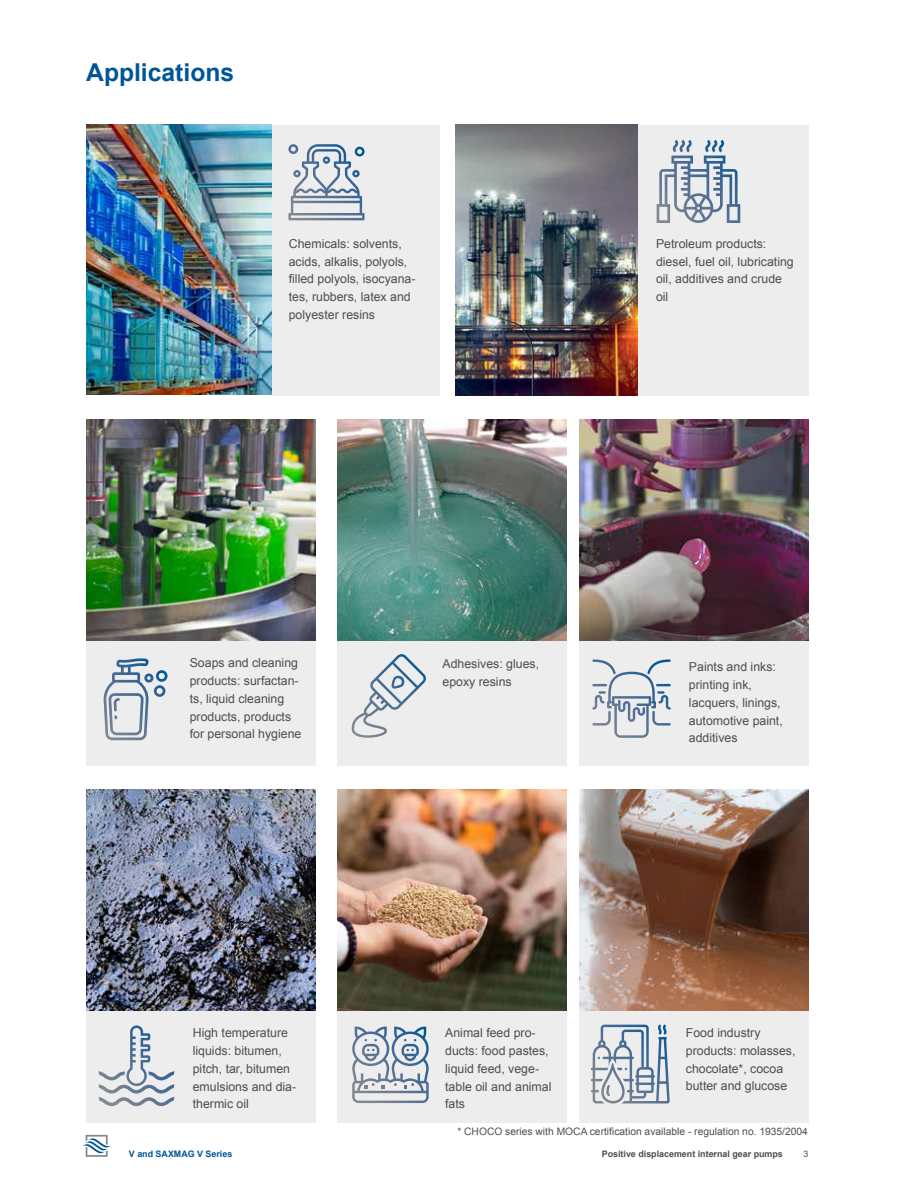
<style>
.page{position:relative;width:918px;height:1188px;background:#fff}
.page>*{position:absolute;margin:0;border:0;box-sizing:border-box;transform-origin:0 0}
.t1{font:700 24.6px "Arial";color:#005596}
.t2{font:12.3px/17.9px "Arial";color:#4d4d4f}
.t3{font:10.35px "Arial";color:#4d4d4f}
.t4{font:700 8.85px "Arial";color:#4d4d4f}
.t5{font:700 8.85px "Arial";color:#005596}
.t6{font:8.85px "Arial";color:#4d4d4f}
</style>
<div class="page">
<div style="left:338px;top:535px;width:229px;height:230px;background:#ededee"></div>
<div style="left:86px;top:125px;width:354px;height:271px;background:#ededee"></div>
<div style="left:455px;top:125px;width:354px;height:271px;background:#ededee"></div>
<div style="left:579px;top:535px;width:230px;height:230px;background:#ededee"></div>
<div style="left:86px;top:921px;width:229px;height:202px;background:#ededee"></div>
<div style="left:338px;top:921px;width:229px;height:202px;background:#ededee"></div>
<div style="left:579px;top:921px;width:229px;height:202px;background:#ededee"></div>
<div style="left:86px;top:535px;width:229px;height:230px;background:#ededee"></div>
<img style="left:338px;top:419px;width:229px;height:222px">
<img style="left:86px;top:125px;width:185px;height:270px">
<img style="left:455px;top:125px;width:183px;height:271px">
<img style="left:579px;top:419px;width:230px;height:222px">
<img style="left:86px;top:789px;width:229px;height:222px">
<img style="left:338px;top:789px;width:229px;height:222px">
<img style="left:579px;top:789px;width:229px;height:222px">
<img style="left:86px;top:419px;width:229px;height:222px">
<svg style="left:591px;top:1025px;width:79px;height:79px"></svg>
<svg style="left:352px;top:1027px;width:77px;height:76px"></svg>
<svg style="left:99px;top:1025px;width:75px;height:81px"></svg>
<svg style="left:592px;top:659px;width:79px;height:79px"></svg>
<svg style="left:657px;top:140px;width:83px;height:83px"></svg>
<svg style="left:288px;top:144px;width:77px;height:76px"></svg>
<svg style="left:352px;top:654px;width:74px;height:84px"></svg>
<svg style="left:104px;top:658px;width:64px;height:82px"></svg>
<svg style="left:83px;top:1135px;width:27px;height:22px"></svg>
<h1 class="t1" style="left:86px;top:56px;width:149px">Applications</h1>
<p class="t2" style="left:289px;top:235px;width:128px">Chemicals: solvents, acids, alkalis, polyols, filled polyols, isocyana&shy;tes, rubbers, latex and polyester resins</p>
<p class="t2" style="left:656px;top:235px;width:139px">Petroleum products: diesel, fuel oil, lubricating oil, additives and crude oil</p>
<p class="t2" style="left:190px;top:654px;width:113px">Soaps and cleaning products: surfactan&shy;ts, liquid cleaning products, products for personal hygiene</p>
<p class="t2" style="left:443px;top:655px;width:98px">Adhesives: glues, epoxy resins</p>
<p class="t2" style="left:689px;top:658px;width:95px">Paints and inks: printing ink, lacquers, linings, automotive paint, additives</p>
<p class="t2" style="left:193px;top:1024px;width:105px">High temperature liquids: bitumen, pitch, tar, bitumen emulsions and dia&shy;thermic oil</p>
<p class="t2" style="left:445px;top:1024px;width:108px">Animal feed pro&shy;ducts: food pastes, liquid feed, vege&shy;table oil and animal fats</p>
<p class="t2" style="left:686px;top:1024px;width:111px">Food industry products: molasses, chocolate*, cocoa butter and glucose</p>
<p class="t3" style="left:457px;top:1125px;width:352px">* CHOCO series with MOCA certification available - regulation no. 1935/2004</p>
<p class="t5" style="left:129px;top:1148px;width:105px">V and SAXMAG V Series</p>
<p class="t4" style="left:602px;top:1148px;width:183px">Positive displacement internal gear pumps</p>
<p class="t6" style="left:803px;top:1148px;width:6px">3</p>
</div>
